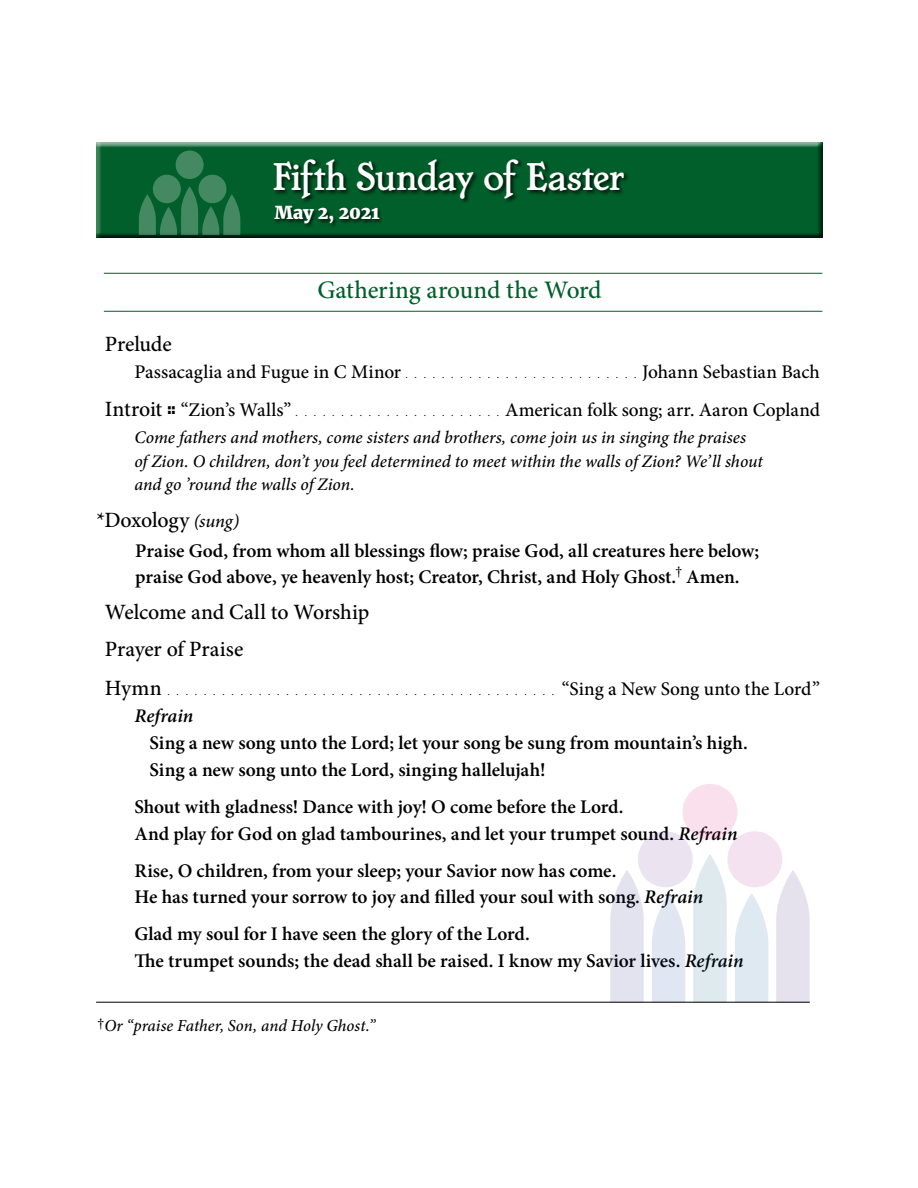
<style>
.page{position:relative;width:918px;height:1188px;background:#fff}
.page>*{position:absolute;margin:0;border:0;box-sizing:border-box;transform-origin:0 0}
.t1{font:40.35px "Chesterfield LT Std";letter-spacing:-.005em;color:#fff}
.t2{font:500 25.2px "Minion Pro";color:#005f2a}
.t3{font:500 21.9px/36.9px "Minion Pro";letter-spacing:-.005em;color:#000}
.t4{font:600 19.35px/26.8px "Minion Pro";letter-spacing:-.005em;color:#000}
.t5{font:500 19.35px "Minion Pro";letter-spacing:-.005em;color:#000}
.t6{font:italic 600 19.35px "Minion Pro";color:#000}
.t7{font:italic 500 17.7px/23.5px "Minion Pro";letter-spacing:-.005em;color:#000}
.t8{font:800 17.7px "Merriweather";letter-spacing:-.02em;color:#fff}
.t9{font:italic 500 16.8px "Minion Pro";color:#000}
.t10{font:500 10.05px "Minion Pro";color:#000}
.s1{font-size:21.9px}
.s2{font-family:"Impact LT Std";font-weight:400;font-size:21.9px}
.s3{font-style:italic;font-size:18.45px}
.s4{font-size:19.35px}
.s5{font-style:italic}
</style>
<div class="page">
<hr style="left:104px;top:273px;width:718px;height:1px;background:#005f2a">
<hr style="left:104px;top:311px;width:718px;height:1px;background:#005f2a">
<div style="left:92px;top:139px;width:736px;height:101px;background:#000;opacity:.75"></div>
<div style="left:272px;top:158px;width:357px;height:46px;background:#000;opacity:.75"></div>
<div style="left:273px;top:205px;width:112px;height:24px;background:#000;opacity:.75"></div>
<div style="left:176px;top:151px;width:28px;height:28px;background:#448962;border-radius:50%"></div>
<svg style="left:139px;top:175px;width:101px;height:60px;background:#29784c"></svg>
<div style="left:638px;top:831px;width:55px;height:56px;background:#ebe3f0;border-radius:50%"></div>
<div style="left:727px;top:831px;width:55px;height:56px;background:#f4e2f0;border-radius:50%"></div>
<div style="left:683px;top:784px;width:54px;height:56px;background:#fae0ec;border-radius:50%"></div>
<svg style="left:652px;top:895px;width:33px;height:107px"></svg>
<svg style="left:693px;top:855px;width:34px;height:147px;background:#e1ecee"></svg>
<svg style="left:735px;top:894px;width:33px;height:108px;background:#e2ebf2"></svg>
<svg style="left:776px;top:870px;width:34px;height:132px;background:#e8e5ee"></svg>
<svg style="left:610px;top:870px;width:34px;height:132px;background:#e5e6ef"></svg>
<hr style="left:96px;top:1002px;width:714px;height:1px;background:#000">
<h1 class="t1" style="left:273px;top:153px;width:353px">Fifth Sunday of Easter</h1>
<p class="t8" style="left:274px;top:202px;width:107px">May 2, 2021</p>
<h2 class="t2" style="left:317px;top:273px;width:286px">Gathering around the Word</h2>
<p class="t3" style="left:105px;top:325px;width:68px">Prelude</p>
<p class="t5" style="left:134px;top:358px;width:268px">Passacaglia and Fugue in C Minor</p>
<p class="t5" style="left:642px;top:358px;width:179px">Johann Sebastian Bach</p>
<p class="t5" style="left:105px;top:397px;width:188px"><span class="s1">Introit</span> <span class="s2">::</span> “Zion’s Walls”</p>
<p class="t5" style="left:505px;top:397px;width:316px">American folk song; arr. Aaron Copland</p>
<p class="t7" style="left:134px;top:426px;width:630px">Come fathers and mothers, come sisters and brothers, come join us in singing the praises of Zion. O children, don’t you feel determined to meet within the walls of Zion? We’ll shout and go ’round the walls of Zion.</p>
<p class="t3" style="left:97px;top:502px;width:144px">*Doxology <span class="s3">(sung)</span></p>
<p class="t4" style="left:135px;top:538px;width:625px;line-height:25.2px">Praise God, from whom all blessings flow; praise God, all creatures here below; praise God above, ye heavenly host; Creator, Christ, and Holy Ghost.<sup>†</sup> Amen.</p>
<p class="t3" style="left:105px;top:594px;width:266px">Welcome and Call to Worship<br>Prayer of Praise</p>
<p class="t10" style="left:105px;top:685px;width:717px"><span class="s1">Hymn</span> . . . . . . . . . . . . . . . . . . . . . . . . . . . . . . . . . . . . . . . . . . . <span class="s4">“Sing a New Song unto the Lord”</span></p>
<p class="t6" style="left:134px;top:702px;width:60px">Refrain</p>
<p class="t4" style="left:150px;top:729px;width:600px">Sing a new song unto the Lord; let your song be sung from mountain’s high.<br>Sing a new song unto the Lord, singing hallelujah!</p>
<p class="t4" style="left:134px;top:793px;width:605px">Shout with gladness! Dance with joy! O come before the Lord.<br>And play for God on glad tambourines, and let your trumpet sound. <span class="s5">Refrain</span></p>
<p class="t4" style="left:134px;top:857px;width:570px">Rise, O children, from your sleep; your Savior now has come.<br>He has turned your sorrow to joy and filled your soul with song. <span class="s5">Refrain</span></p>
<p class="t4" style="left:134px;top:921px;width:611px">Glad my soul for I have seen the glory of the Lord.<br>The trumpet sounds; the dead shall be raised. I know my Savior lives. <span class="s5">Refrain</span></p>
<p class="t9" style="left:97px;top:1014px;width:280px"><sup>†</sup>Or “praise Father, Son, and Holy Ghost.”</p>
</div>
